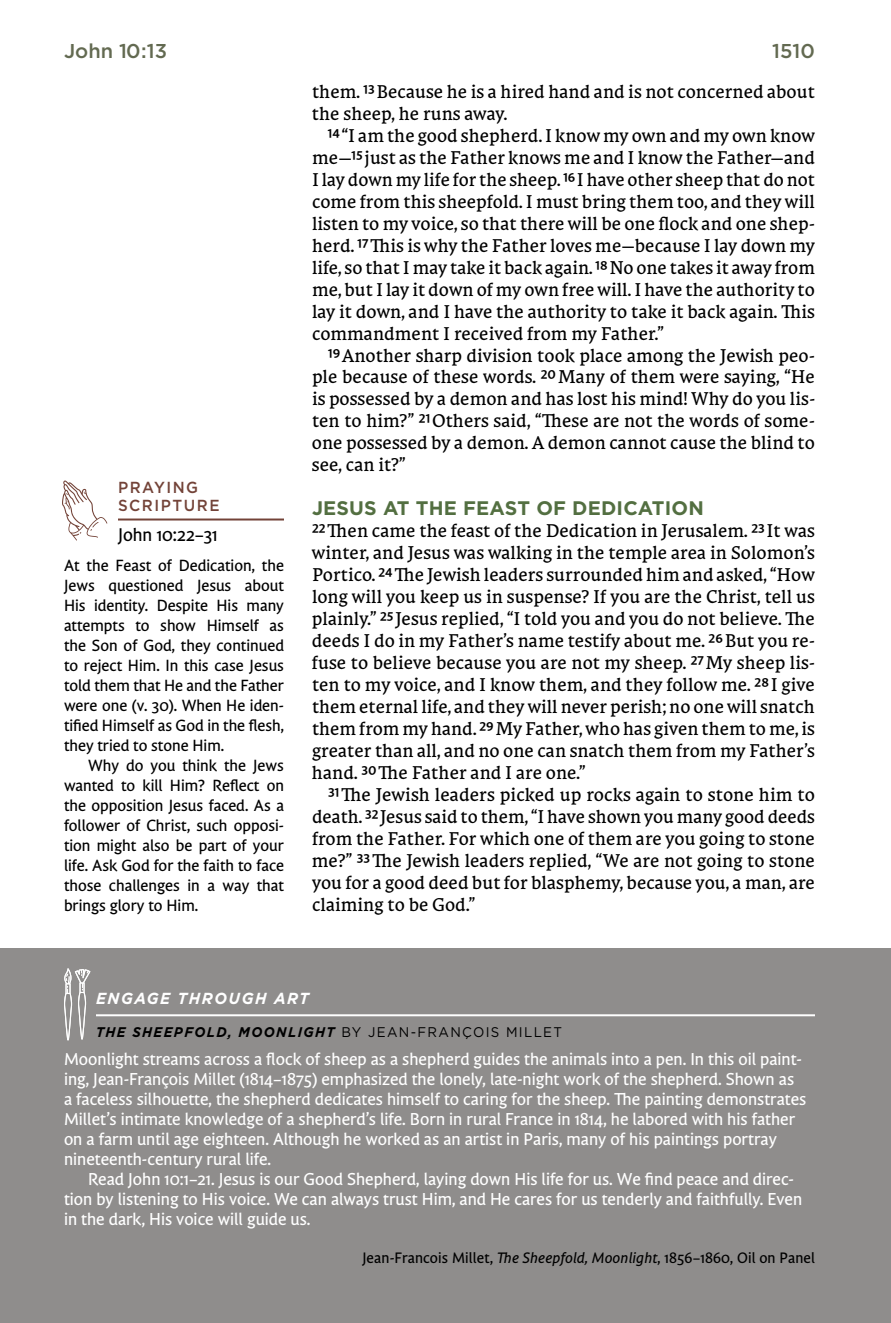
<style>
.page{position:relative;width:891px;height:1323px;background:#fff}
.page>*{position:absolute;margin:0;border:0;box-sizing:border-box;transform-origin:0 0}
.t1{font:500 20px "Gotham";color:#636a51}
.t2{font:700 19.6px "Gotham";letter-spacing:.01em;color:#536f41}
.t3{font:17.4px/22px "TNNET Serif";color:#000;text-align:justify}
.t4{font:17.2px "TNNET Sans";color:#000}
.t5{font:16.2px/20px "TNNET Sans";color:#fff}
.t6{font:italic 700 16px "Gotham";letter-spacing:.1em;color:#fff;scale:.95 1}
.t7{font:500 16px/18px "Gotham";letter-spacing:.1em;color:#734338;scale:.95 1}
.t8{font:15.2px/20px "TNNET Sans";color:#000;text-align:justify}
.t9{font:14.2px "TNNET Sans";letter-spacing:.01em;color:#000}
.t10{font:italic 700 14px "Gotham";letter-spacing:.1em;color:#000;scale:.95 1}
.s1{font-family:"TNNET Sans"}
.s2{font-weight:400;font-style:normal}
.s3{font-style:italic}
</style>
<div class="page">
<div style="left:0;top:948px;width:891px;height:375px;background:#8f8d8c"></div>
<hr style="left:96px;top:1014px;width:719px;height:2px;background:#fff">
<svg style="left:64px;top:968px;width:26px;height:72px"></svg>
<hr style="left:118px;top:519px;width:166px;height:2px;background:#734338">
<svg style="left:62px;top:481px;width:45px;height:60px"></svg>
<p class="t1" style="left:64px;top:38px;width:105px">John 10 :13</p>
<p class="t1" style="left:772px;top:38px;width:44px">1510</p>
<p class="t7" style="left:118px;top:478px;width:108px">PRAYING<br>SCRIPTURE</p>
<p class="t4" style="left:118px;top:523px;width:101px">John 10:22–31</p>
<p class="t8" style="left:64px;top:555px;width:222px">At the Feast of Dedication, the Jews questioned Jesus about His identity. Despite His many attempts to show Himself as the Son of God, they continued to reject Him. In this case Jesus told them that He and the Father were one (v. 30). When He iden&shy;tified Himself as God in the flesh, they tried to stone Him.</p>
<p class="t8" style="left:64px;top:755px;width:222px;text-indent:24px">Why do you think the Jews wanted to kill Him? Reflect on the opposition Jesus faced. As a follower of Christ, such opposi&shy;tion might also be part of your life. Ask God for the faith to face those challenges in a way that brings glory to Him.</p>
<p class="t3" style="left:312px;top:80px;width:505px">them. <span class="s1">13</span>Because he is a hired hand and is not concerned about the sheep, he runs away.</p>
<p class="t3" style="left:312px;top:124px;width:505px;text-indent:16px"><span class="s1">14</span>“I am the good shepherd. I know my own and my own know me—<span class="s1">15</span>just as the Father knows me and I know the Father—and I lay down my life for the sheep. <span class="s1">16</span>I have other sheep that do not come from this sheepfold. I must bring them too, and they will listen to my voice, so that there will be one flock and one shep&shy;herd. <span class="s1">17</span>This is why the Father loves me—because I lay down my life, so that I may take it back again. <span class="s1">18</span>No one takes it away from me, but I lay it down of my own free will. I have the authority to lay it down, and I have the authority to take it back again. This commandment I received from my Father.”</p>
<p class="t3" style="left:312px;top:344px;width:505px;text-indent:16px"><span class="s1">19</span>Another sharp division took place among the Jewish peo&shy;ple because of these words. <span class="s1">20</span>Many of them were saying, “He is possessed by a demon and has lost his mind! Why do you lis&shy;ten to him?” <span class="s1">21</span>Others said, “These are not the words of some&shy;one possessed by a demon. A demon cannot cause the blind to see, can it?”</p>
<p class="t2" style="left:312px;top:495px;width:393px">JESUS AT THE FEAST OF DEDICATION</p>
<p class="t3" style="left:312px;top:520px;width:505px"><span class="s1">22</span>Then came the feast of the Dedication in Jerusalem. <span class="s1">23</span>It was winter, and Jesus was walking in the temple area in Solomon’s Portico. <span class="s1">24</span>The Jewish leaders surrounded him and asked, “How long will you keep us in suspense? If you are the Christ, tell us plainly.” <span class="s1">25</span>Jesus replied, “I told you and you do not believe. The deeds I do in my Father’s name testify about me. <span class="s1">26</span>But you re&shy;fuse to believe because you are not my sheep. <span class="s1">27</span>My sheep lis&shy;ten to my voice, and I know them, and they follow me. <span class="s1">28</span>I give them eternal life, and they will never perish; no one will snatch them from my hand. <span class="s1">29</span>My Father, who has given them to me, is greater than all, and no one can snatch them from my Father’s hand. <span class="s1">30</span>The Father and I are one.”</p>
<p class="t3" style="left:312px;top:783px;width:505px;text-indent:16px"><span class="s1">31</span>The Jewish leaders picked up rocks again to stone him to death. <span class="s1">32</span>Jesus said to them, “I have shown you many good deeds from the Father. For which one of them are you going to stone me?” <span class="s1">33</span>The Jewish leaders replied, “We are not going to stone you for a good deed but for blasphemy, because you, a man, are claiming to be God.”</p>
<p class="t6" style="left:96px;top:988px;width:226px">ENGAGE THROUGH ART</p>
<p class="t10" style="left:96px;top:1023px;width:492px">THE SHEEPFOLD, MOONLIGHT <span class="s2">BY JEAN-FRANÇOIS MILLET</span></p>
<p class="t5" style="left:64px;top:1049px;width:744px">Moonlight streams across a flock of sheep as a shepherd guides the animals into a pen. In this oil paint&shy;ing, Jean--François Millet (1814–1875) emphasized the lonely, late--night work of the shepherd. Shown as a faceless silhouette, the shepherd dedicates himself to caring for the sheep. The painting demonstrates Millet’s intimate knowledge of a shepherd’s life. Born in rural France in 1814, he labored with his father on a farm until age eighteen. Although he worked as an artist in Paris, many of his paintings portray nineteenth--century rural life.</p>
<p class="t5" style="left:64px;top:1169px;width:740px;text-indent:24px">Read John 10:1–21. Jesus is our Good Shepherd, laying down His life for us. We find peace and direc&shy;tion by listening to His voice. We can always trust Him, and He cares for us tenderly and faithfully. Even in the dark, His voice will guide us.</p>
<p class="t9" style="left:362px;top:1249px;width:454px">Jean--Francois Millet, <span class="s3">The Sheepfold, Moonlight</span>, 1856–1860, Oil on Panel</p>
</div>
